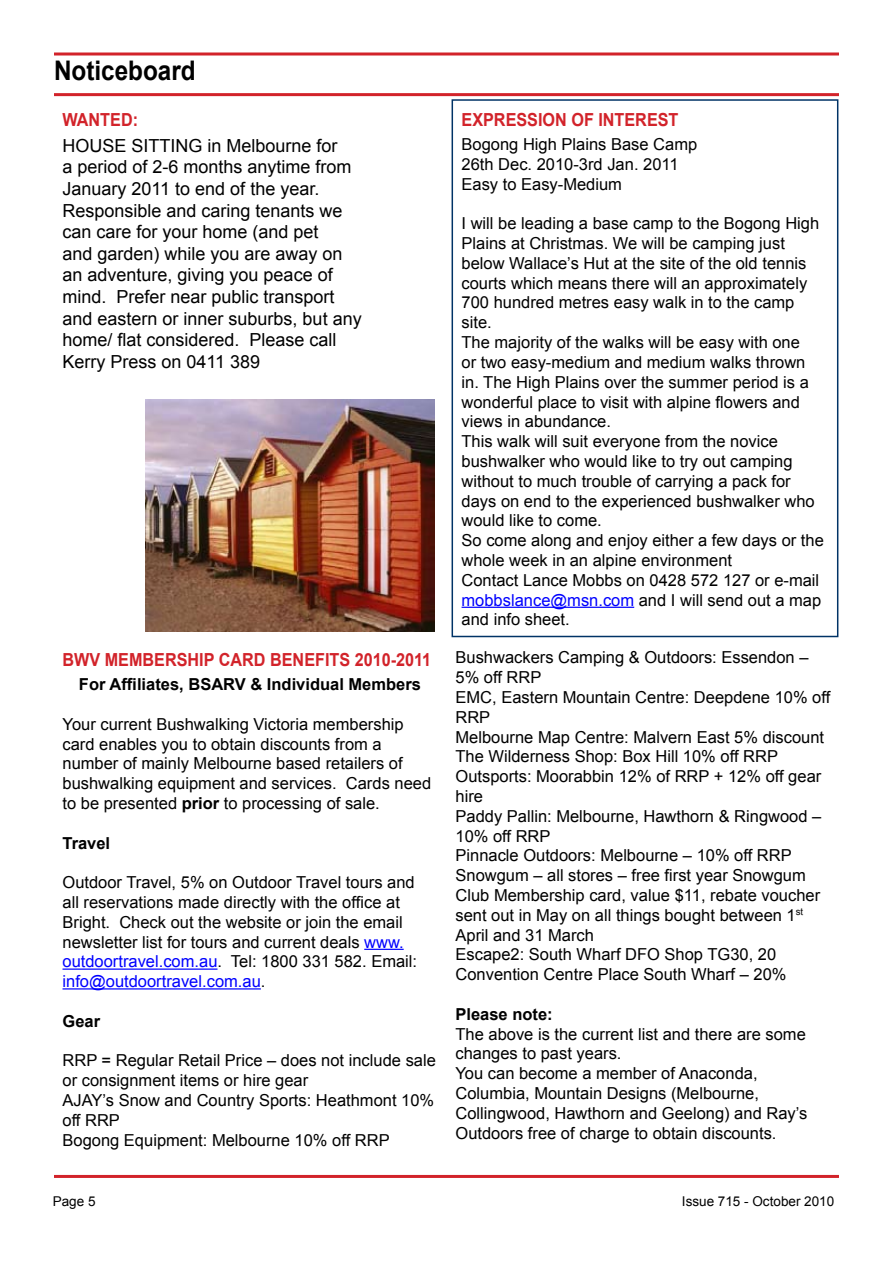
<style>
.page{position:relative;width:893px;height:1263px;background:#fff}
.page>*{position:absolute;margin:0;border:0;box-sizing:border-box;transform-origin:0 0}
.t1{font:700 27px "Arial";color:#000;scale:.9 1}
.t2{font:18px/21.6px "Arial";color:#000}
.t3{font:700 18px "Arial";color:#d2232a;scale:.9 1}
.t4{font:16.5px/19.8px "Arial";color:#000}
.t5{font:700 16.5px "Arial";color:#000}
.t6{font:13.5px "Arial";color:#000}
.s1{font-weight:700}
.s2{color:#00f}
</style>
<div class="page">
<hr style="left:54px;top:53px;width:785px;height:3px;background:#d2232a">
<hr style="left:54px;top:93px;width:785px;height:3px;background:#d2232a">
<hr style="left:54px;top:1175px;width:785px;height:3px;background:#d2232a">
<hr style="left:364px;top:949px;width:40px;height:1px;background:#00f">
<hr style="left:63px;top:968px;width:155px;height:2px;background:#00f">
<hr style="left:63px;top:988px;width:198px;height:1px;background:#00f">
<hr style="left:462px;top:607px;width:172px;height:1px;background:#00f">
<div style="left:452px;top:99px;width:386px;height:538px;border:2px solid #036"></div>
<img style="left:145px;top:399px;width:290px;height:233px">
<h1 class="t1" style="left:54px;top:53px;width:159px">Noticeboard</h1>
<p class="t3" style="left:63px;top:108px;width:85px">WANTED:</p>
<p class="t2" style="left:63px;top:135px;width:301px">HOUSE SITTING in Melbourne for<br>a period of 2-6 months anytime from<br>January 2011 to end of the year.<br>Responsible and caring tenants we can care for your home (and pet<br>and garden) while you are away on an adventure, giving you peace of mind. Prefer near public transport and eastern or inner suburbs, but any home/ flat considered. Please call<br>Kerry Press on 0411 389</p>
<p class="t3" style="left:63px;top:648px;width:411px">BWV MEMBERSHIP CARD BENEFITS 2010-2011</p>
<p class="t5" style="left:79px;top:673px;width:122px">For Affiliates, BSAR</p>
<p class="t5" style="left:235px;top:673px;width:188px">V &amp; Individual Members</p>
<p class="t4" style="left:63px;top:714px;width:370px">Your current Bushwalking Victoria membership card enables you to obtain discounts from a number of mainly Melbourne based retailers of bushwalking equipment and services. Cards need to be presented <span class="s1">prior</span> to processing of sale.</p>
<p class="t5" style="left:63px;top:832px;width:49px">Travel</p>
<p class="t4" style="left:63px;top:873px;width:356px">Outdoor Travel, 5% on Outdoor Travel tours and all reservations made directly with the office at Bright. Check out the website or join the email newsletter list for tours and current deals <span class="s2">www. outdoortravel.com.au</span>. Tel: 1800 331 582. Email: <span class="s2">info@outdoortravel.com.au</span>.</p>
<p class="t5" style="left:63px;top:1010px;width:39px">Gear</p>
<p class="t4" style="left:63px;top:1051px;width:375px">RRP = Regular Retail Price – does not include sale or consignment items or hire gear<br>AJAY’s Snow and Country Sports: Heathmont 10% off RRP<br>Bogong Equipment: Melbourne 10% off RRP</p>
<p class="t3" style="left:462px;top:108px;width:37px">Expression</p>
<p class="t3" style="left:571px;top:108px;width:42px">of interest</p>
<p class="t4" style="left:462px;top:135px;width:237px">Bogong High Plains Base Camp<br>26th Dec. 2010-3rd Jan. 2011<br>Easy to Easy-Medium</p>
<p class="t4" style="left:462px;top:214px;width:364px">I will be leading a base camp to the Bogong High Plains at Christmas. We will be camping just below Wallace’s Hut at the site of the old tennis courts which means there will an approximately 700 hundred metres easy walk in to the camp site.<br>The majority of the walks will be easy with one<br>or two easy-medium and medium walks thrown in. The High Plains over the summer period is a wonderful place to visit with alpine flowers and views in abundance.<br>This walk will suit everyone from the novice bushwalker who would like to try out camping without to much trouble of carrying a pack for days on end to the experienced bushwalker who would like to come.<br>So come along and enjoy either a few days or the whole week in an alpine environment<br>Contact Lance Mobbs on 0428 572 127 or e-mail <span class="s2">mobbslance@msn.com</span> and I will send out a map and info sheet.</p>
<p class="t4" style="left:455px;top:648px;width:376px">Bushwackers Camping &amp; Outdoors: Essendon – 5% off RRP<br>EMC, Eastern Mountain Centre: Deepdene 10% off RRP<br>Melbourne Map Centre: Malvern East 5% discount The Wilderness Shop: Box Hill 10% off RRP Outsports: Moorabbin 12% of RRP + 12% off gear hire<br>Paddy Pallin: Melbourne, Hawthorn &amp; Ringwood – 10% off RRP<br>Pinnacle Outdoors: Melbourne – 10% off RRP Snowgum – all stores – free first year Snowgum Club Membership card, value $11, rebate voucher sent out in May on all things bought between 1<sup>st </sup>April and 31 March<br>Escape2: South Wharf DFO Shop TG30, 20<br>Convention Centre Place South Wharf – 20%</p>
<p class="t5" style="left:455px;top:1003px;width:99px">Please note:</p>
<p class="t4" style="left:455px;top:1024px;width:353px">The above is the current list and there are some changes to past years.<br>You can become a member of Anaconda, Columbia, Mountain Designs (Melbourne, Collingwood, Hawthorn and Geelong) and Ray’s Outdoors free of charge to obtain discounts.</p>
<p class="t6" style="left:53px;top:1192px;width:44px">Page 5</p>
<p class="t6" style="left:682px;top:1192px;width:154px">Issue 715 - October 2010</p>
</div>
